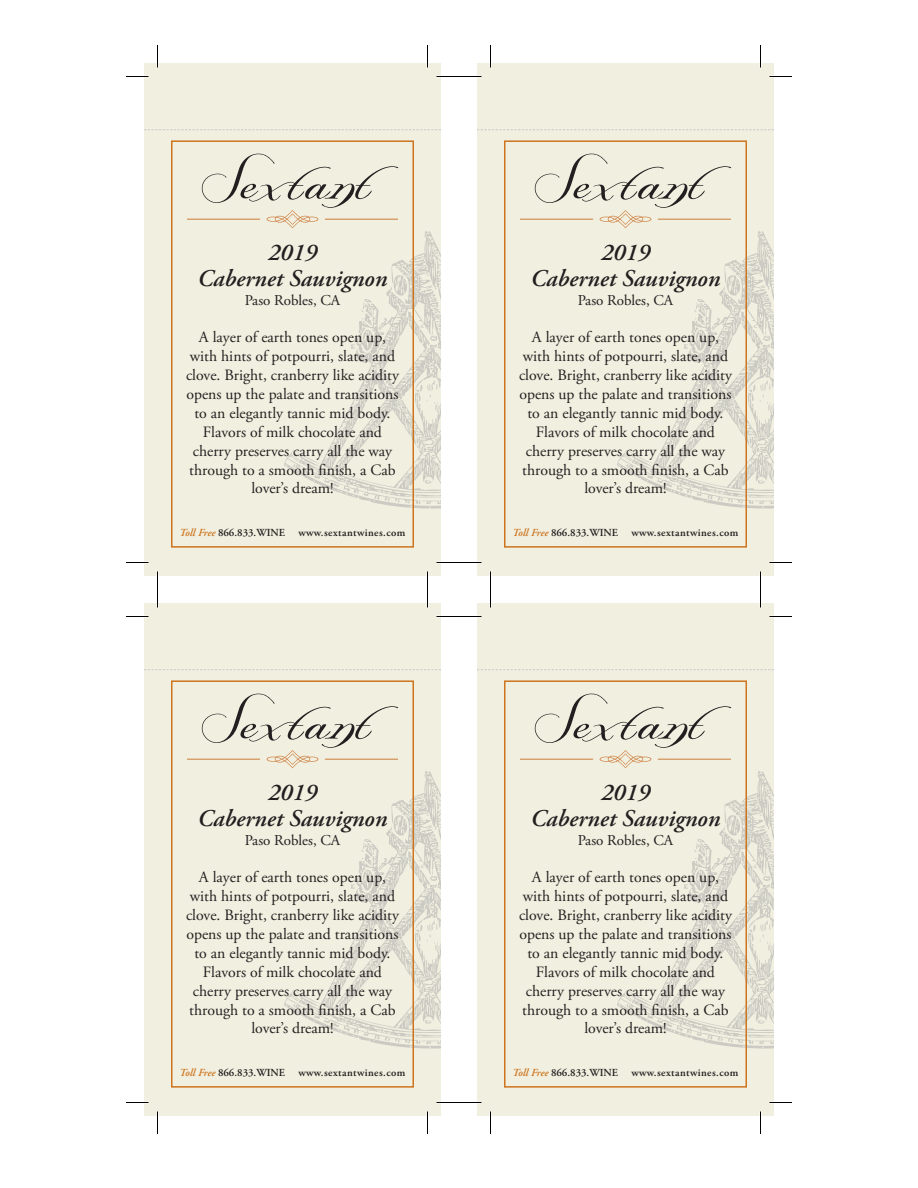
<style>
.page{position:relative;width:918px;height:1188px;background:#fff}
.page>*{position:absolute;margin:0;border:0;box-sizing:border-box;transform-origin:0 0}
.t1{font:italic 600 24px/25.5px "Adobe Garamond Pro";color:#231f20;text-align:center}
.t2{font:15.75px/18.9px "Adobe Garamond Pro";color:#231f20;text-align:center}
.t3{font:15px "Adobe Garamond Pro";color:#231f20}
.t4{font:600 10.8px "Adobe Garamond Pro";letter-spacing:.04em;color:#231f20}
.s1{font-style:italic;color:#cc741e}
</style>
<div class="page">
<div style="left:144px;top:63px;width:297px;height:513px;background:#f1efe0"></div>
<svg style="left:284px;top:231px;width:157px;height:278px"></svg>
<svg style="left:384px;top:318px;width:4px;height:5px"></svg>
<svg style="left:432px;top:310px;width:9px;height:4px"></svg>
<svg style="left:430px;top:323px;width:11px;height:19px"></svg>
<svg style="left:351px;top:344px;width:5px;height:6px"></svg>
<svg style="left:430px;top:366px;width:4px;height:4px"></svg>
<svg style="left:416px;top:381px;width:25px;height:31px"></svg>
<svg style="left:414px;top:427px;width:13px;height:21px"></svg>
<svg style="left:302px;top:469px;width:25px;height:13px"></svg>
<svg style="left:424px;top:479px;width:8px;height:6px"></svg>
<svg style="left:422px;top:499px;width:19px;height:8px"></svg>
<svg style="left:390px;top:265px;width:19px;height:34px"></svg>
<svg style="left:360px;top:298px;width:15px;height:29px"></svg>
<svg style="left:333px;top:483px;width:6px;height:4px"></svg>
<svg style="left:144px;top:129px;width:297px;height:1px"></svg>
<svg style="left:202px;top:154px;width:196px;height:74px"></svg>
<hr style="left:188px;top:219px;width:72px;height:1px;background:#cc7b3a">
<hr style="left:325px;top:219px;width:72px;height:1px;background:#cc7b3a">
<div style="left:171px;top:140px;width:243px;height:408px;border:2px solid #cc741e"></div>
<svg style="left:126px;top:76px;width:22px;height:1px"></svg>
<svg style="left:126px;top:562px;width:22px;height:1px"></svg>
<svg style="left:157px;top:45px;width:1px;height:23px"></svg>
<svg style="left:427px;top:45px;width:1px;height:23px"></svg>
<div style="left:144px;top:603px;width:297px;height:513px;background:#f1efe0"></div>
<svg style="left:284px;top:771px;width:157px;height:278px"></svg>
<svg style="left:384px;top:858px;width:4px;height:5px"></svg>
<svg style="left:432px;top:850px;width:9px;height:4px"></svg>
<svg style="left:430px;top:863px;width:11px;height:19px"></svg>
<svg style="left:351px;top:884px;width:5px;height:6px"></svg>
<svg style="left:430px;top:906px;width:4px;height:4px"></svg>
<svg style="left:416px;top:921px;width:25px;height:31px"></svg>
<svg style="left:414px;top:967px;width:13px;height:21px"></svg>
<svg style="left:302px;top:1009px;width:25px;height:13px"></svg>
<svg style="left:424px;top:1019px;width:8px;height:6px"></svg>
<svg style="left:422px;top:1039px;width:19px;height:8px"></svg>
<svg style="left:390px;top:805px;width:19px;height:34px"></svg>
<svg style="left:360px;top:838px;width:15px;height:29px"></svg>
<svg style="left:333px;top:1023px;width:6px;height:4px"></svg>
<svg style="left:144px;top:669px;width:297px;height:1px"></svg>
<svg style="left:202px;top:694px;width:196px;height:74px"></svg>
<hr style="left:188px;top:759px;width:72px;height:1px;background:#cc7b3a">
<hr style="left:325px;top:759px;width:72px;height:1px;background:#cc7b3a">
<div style="left:171px;top:680px;width:243px;height:408px;border:2px solid #cc741e"></div>
<svg style="left:126px;top:616px;width:22px;height:1px"></svg>
<svg style="left:126px;top:1102px;width:22px;height:1px"></svg>
<svg style="left:157px;top:572px;width:1px;height:36px"></svg>
<svg style="left:157px;top:1112px;width:1px;height:22px"></svg>
<svg style="left:427px;top:572px;width:1px;height:36px"></svg>
<svg style="left:427px;top:1112px;width:1px;height:22px"></svg>
<div style="left:477px;top:63px;width:297px;height:513px;background:#f1efe0"></div>
<svg style="left:617px;top:231px;width:157px;height:278px"></svg>
<svg style="left:717px;top:318px;width:4px;height:5px"></svg>
<svg style="left:765px;top:310px;width:9px;height:4px"></svg>
<svg style="left:763px;top:323px;width:11px;height:19px"></svg>
<svg style="left:684px;top:344px;width:5px;height:6px"></svg>
<svg style="left:763px;top:366px;width:4px;height:4px"></svg>
<svg style="left:749px;top:381px;width:25px;height:31px"></svg>
<svg style="left:747px;top:427px;width:13px;height:21px"></svg>
<svg style="left:635px;top:469px;width:25px;height:13px"></svg>
<svg style="left:757px;top:479px;width:8px;height:6px"></svg>
<svg style="left:755px;top:499px;width:19px;height:8px"></svg>
<svg style="left:723px;top:265px;width:19px;height:34px"></svg>
<svg style="left:693px;top:298px;width:15px;height:29px"></svg>
<svg style="left:666px;top:483px;width:6px;height:4px"></svg>
<svg style="left:477px;top:129px;width:297px;height:1px"></svg>
<svg style="left:535px;top:154px;width:196px;height:74px"></svg>
<hr style="left:521px;top:219px;width:72px;height:1px;background:#cc7b3a">
<hr style="left:658px;top:219px;width:72px;height:1px;background:#cc7b3a">
<div style="left:504px;top:140px;width:243px;height:408px;border:2px solid #cc741e"></div>
<svg style="left:436px;top:76px;width:46px;height:1px"></svg>
<svg style="left:770px;top:76px;width:22px;height:1px"></svg>
<svg style="left:436px;top:562px;width:46px;height:1px"></svg>
<svg style="left:770px;top:562px;width:22px;height:1px"></svg>
<svg style="left:490px;top:45px;width:1px;height:23px"></svg>
<svg style="left:760px;top:45px;width:1px;height:23px"></svg>
<div style="left:477px;top:603px;width:297px;height:513px;background:#f1efe0"></div>
<svg style="left:617px;top:771px;width:157px;height:278px"></svg>
<svg style="left:717px;top:858px;width:4px;height:5px"></svg>
<svg style="left:765px;top:850px;width:9px;height:4px"></svg>
<svg style="left:763px;top:863px;width:11px;height:19px"></svg>
<svg style="left:684px;top:884px;width:5px;height:6px"></svg>
<svg style="left:763px;top:906px;width:4px;height:4px"></svg>
<svg style="left:749px;top:921px;width:25px;height:31px"></svg>
<svg style="left:747px;top:967px;width:13px;height:21px"></svg>
<svg style="left:635px;top:1009px;width:25px;height:13px"></svg>
<svg style="left:757px;top:1019px;width:8px;height:6px"></svg>
<svg style="left:755px;top:1039px;width:19px;height:8px"></svg>
<svg style="left:723px;top:805px;width:19px;height:34px"></svg>
<svg style="left:693px;top:838px;width:15px;height:29px"></svg>
<svg style="left:666px;top:1023px;width:6px;height:4px"></svg>
<svg style="left:477px;top:669px;width:297px;height:1px"></svg>
<svg style="left:535px;top:694px;width:196px;height:74px"></svg>
<hr style="left:521px;top:759px;width:72px;height:1px;background:#cc7b3a">
<hr style="left:658px;top:759px;width:72px;height:1px;background:#cc7b3a">
<div style="left:504px;top:680px;width:243px;height:408px;border:2px solid #cc741e"></div>
<svg style="left:436px;top:616px;width:46px;height:1px"></svg>
<svg style="left:770px;top:616px;width:22px;height:1px"></svg>
<svg style="left:436px;top:1102px;width:46px;height:1px"></svg>
<svg style="left:770px;top:1102px;width:22px;height:1px"></svg>
<svg style="left:490px;top:572px;width:1px;height:36px"></svg>
<svg style="left:490px;top:1112px;width:1px;height:22px"></svg>
<svg style="left:760px;top:572px;width:1px;height:36px"></svg>
<svg style="left:760px;top:1112px;width:1px;height:22px"></svg>
<p class="t1" style="left:198px;top:241px;width:191px">2019<br>Cabernet Sauvignon</p>
<p class="t3" style="left:245px;top:292px;width:97px">Paso Robles, CA</p>
<p class="t2" style="left:186px;top:328px;width:214px">A layer of earth tones open up, with hints of potpourri, slate, and clove. Bright, cranberry like acidity opens up the palate and transitions to an elegantly tannic mid body.<br>Flavors of milk chocolate and cherry preserves carry all the way through to a smooth finish, a Cab lover’s dream!</p>
<p class="t4" style="left:180px;top:527px;width:227px"><span class="s1">Toll Free</span> 866.833.WINE www.sextantwines.com</p>
<p class="t1" style="left:198px;top:781px;width:191px">2019<br>Cabernet Sauvignon</p>
<p class="t3" style="left:245px;top:832px;width:97px">Paso Robles, CA</p>
<p class="t2" style="left:186px;top:868px;width:214px">A layer of earth tones open up, with hints of potpourri, slate, and clove. Bright, cranberry like acidity opens up the palate and transitions to an elegantly tannic mid body.<br>Flavors of milk chocolate and cherry preserves carry all the way through to a smooth finish, a Cab lover’s dream!</p>
<p class="t4" style="left:180px;top:1067px;width:227px"><span class="s1">Toll Free</span> 866.833.WINE www.sextantwines.com</p>
<p class="t1" style="left:531px;top:241px;width:191px">2019<br>Cabernet Sauvignon</p>
<p class="t3" style="left:578px;top:292px;width:97px">Paso Robles, CA</p>
<p class="t2" style="left:519px;top:328px;width:214px">A layer of earth tones open up, with hints of potpourri, slate, and clove. Bright, cranberry like acidity opens up the palate and transitions to an elegantly tannic mid body.<br>Flavors of milk chocolate and cherry preserves carry all the way through to a smooth finish, a Cab lover’s dream!</p>
<p class="t4" style="left:513px;top:527px;width:227px"><span class="s1">Toll Free</span> 866.833.WINE www.sextantwines.com</p>
<p class="t1" style="left:531px;top:781px;width:191px">2019<br>Cabernet Sauvignon</p>
<p class="t3" style="left:578px;top:832px;width:97px">Paso Robles, CA</p>
<p class="t2" style="left:519px;top:868px;width:214px">A layer of earth tones open up, with hints of potpourri, slate, and clove. Bright, cranberry like acidity opens up the palate and transitions to an elegantly tannic mid body.<br>Flavors of milk chocolate and cherry preserves carry all the way through to a smooth finish, a Cab lover’s dream!</p>
<p class="t4" style="left:513px;top:1067px;width:227px"><span class="s1">Toll Free</span> 866.833.WINE www.sextantwines.com</p>
</div>
